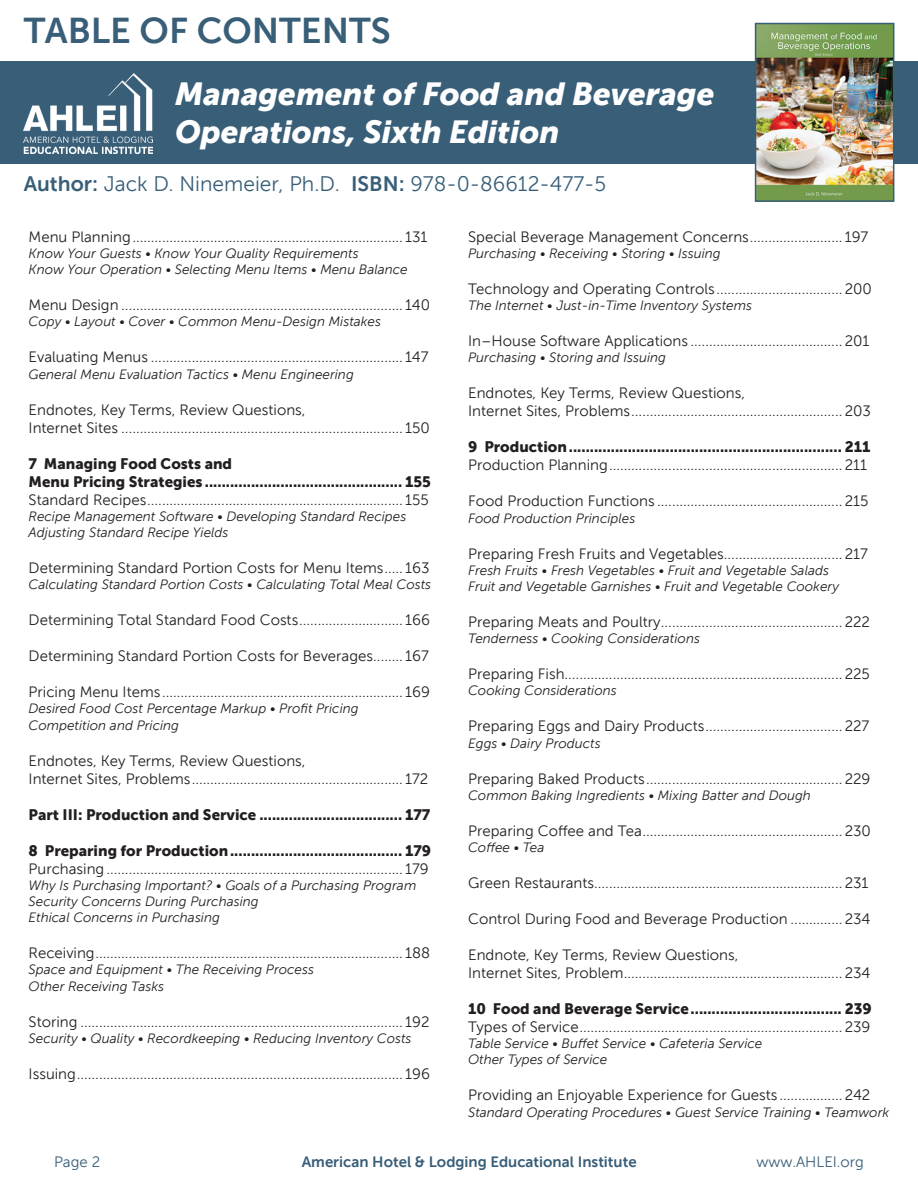
<style>
.page{position:relative;width:918px;height:1188px;background:#fff}
.page>*{position:absolute;margin:0;border:0;box-sizing:border-box;transform-origin:0 0}
.t1{font:36px "Museo Sans 700";color:#385e78}
.t2{font:italic 31.5px/37.8px "Museo Sans 900";color:#fff}
.t3{font:21px "Museo Sans 300";color:#385e78}
.t4{font:15px "Museo Sans 300";color:#231f20}
.t5{font:15px "Museo Sans 900";color:#231f20}
.t6{font:15px "Museo Sans 700";color:#385e78}
.t7{font:15px "Museo Sans 300";color:#385e78}
.t8{font:italic 13.5px/16.2px "Museo Sans 300";color:#231f20}
.s1{font-family:"Museo Sans 700"}
</style>
<div class="page">
<div style="left:0;top:61px;width:918px;height:102px;background:#385e78"></div>
<img style="left:758px;top:26px;width:133px;height:173px">
<div style="left:755px;top:23px;width:139px;height:179px;border:2px solid #385e78"></div>
<img style="left:24px;top:73px;width:129px;height:81px">
<p class="t1" style="left:24px;top:11px;width:368px">TABLE OF CONTENTS</p>
<p class="t2" style="left:175px;top:75px;width:541px">Management of Food and Beverage<br>Operations, Sixth Edition</p>
<p class="t3" style="left:24px;top:172px;width:584px"><span class="s1">Author:</span> Jack D. Ninemeier, Ph.D. <span class="s1">ISBN:</span> 978-0-86612-477-5</p>
<p class="t4" style="left:29px;top:228px;width:400px">Menu Planning......................................................................... 131</p>
<p class="t8" style="left:29px;top:245px;width:332px">Know Your Guests • Know Your Quality Requirements</p>
<p class="t8" style="left:29px;top:261px;width:381px">Know Your Operation • Selecting Menu Items • Menu Balance</p>
<p class="t4" style="left:29px;top:297px;width:403px">Menu Design ............................................................................ 140</p>
<p class="t8" style="left:29px;top:314px;width:354px">Copy • Layout • Cover • Common Menu-Design Mistakes</p>
<p class="t4" style="left:29px;top:349px;width:402px">Evaluating Menus .................................................................... 147</p>
<p class="t8" style="left:29px;top:366px;width:327px">General Menu Evaluation Tactics • Menu Engineering</p>
<p class="t4" style="left:29px;top:401px;width:278px">Endnotes, Key Terms, Review Questions,</p>
<p class="t4" style="left:29px;top:419px;width:403px">Internet Sites ............................................................................ 150</p>
<p class="t5" style="left:29px;top:455px;width:205px">7 Managing Food Costs and</p>
<p class="t5" style="left:29px;top:473px;width:404px">Menu Pricing Strategies ............................................... 155</p>
<p class="t4" style="left:29px;top:491px;width:402px">Standard Recipes..................................................................... 155</p>
<p class="t8" style="left:29px;top:508px;width:379px">Recipe Management Software • Developing Standard Recipes<br>Adjusting Standard Recipe Yields</p>
<p class="t4" style="left:29px;top:560px;width:402px">Determining Standard Portion Costs for Menu Items..... 163</p>
<p class="t8" style="left:29px;top:576px;width:404px">Calculating Standard Portion Costs • Calculating Total Meal Costs</p>
<p class="t4" style="left:29px;top:612px;width:403px">Determining Total Standard Food Costs............................ 166</p>
<p class="t4" style="left:29px;top:648px;width:402px">Determining Standard Portion Costs for Beverages........ 167</p>
<p class="t4" style="left:29px;top:684px;width:403px">Pricing Menu Items................................................................. 169</p>
<p class="t8" style="left:29px;top:701px;width:332px">Desired Food Cost Percentage Markup • Profit Pricing</p>
<p class="t8" style="left:29px;top:717px;width:152px">Competition and Pricing</p>
<p class="t4" style="left:29px;top:752px;width:278px">Endnotes, Key Terms, Review Questions,</p>
<p class="t4" style="left:29px;top:770px;width:401px">Internet Sites, Problems......................................................... 172</p>
<p class="t5" style="left:29px;top:806px;width:403px">Part III: Production and Service .................................. 177</p>
<p class="t5" style="left:29px;top:842px;width:404px">8 Preparing for Production......................................... 179</p>
<p class="t4" style="left:29px;top:860px;width:402px">Purchasing................................................................................ 179</p>
<p class="t8" style="left:29px;top:877px;width:389px">Why Is Purchasing Important? • Goals of a Purchasing Program<br>Security Concerns During Purchasing</p>
<p class="t8" style="left:29px;top:909px;width:193px">Ethical Concerns in Purchasing</p>
<p class="t4" style="left:29px;top:945px;width:403px">Receiving................................................................................... 188</p>
<p class="t8" style="left:29px;top:962px;width:287px">Space and Equipment • The Receiving Process</p>
<p class="t8" style="left:29px;top:978px;width:137px">Other Receiving Tasks</p>
<p class="t4" style="left:29px;top:1013px;width:402px">Storing ....................................................................................... 192</p>
<p class="t8" style="left:29px;top:1030px;width:384px">Security • Quality • Recordkeeping • Reducing Inventory Costs</p>
<p class="t4" style="left:29px;top:1065px;width:403px">Issuing........................................................................................ 196</p>
<p class="t4" style="left:468px;top:228px;width:402px">Special Beverage Management Concerns......................... 197</p>
<p class="t8" style="left:468px;top:245px;width:254px">Purchasing • Receiving • Storing • Issuing</p>
<p class="t4" style="left:468px;top:281px;width:405px">Technology and Operating Controls .................................. 200</p>
<p class="t8" style="left:468px;top:297px;width:285px">The Internet • Just-in-Time Inventory Systems</p>
<p class="t4" style="left:468px;top:333px;width:403px">In–House Software Applications ......................................... 201</p>
<p class="t8" style="left:468px;top:350px;width:199px">Purchasing • Storing and Issuing</p>
<p class="t4" style="left:468px;top:385px;width:278px">Endnotes, Key Terms, Review Questions,</p>
<p class="t4" style="left:468px;top:403px;width:404px">Internet Sites, Problems......................................................... 203</p>
<p class="t5" style="left:468px;top:439px;width:404px">9 Production................................................................. 211</p>
<p class="t4" style="left:468px;top:457px;width:400px">Production Planning............................................................... 211</p>
<p class="t4" style="left:468px;top:493px;width:402px">Food Production Functions .................................................. 215</p>
<p class="t8" style="left:468px;top:510px;width:169px">Food Production Principles</p>
<p class="t4" style="left:468px;top:545px;width:401px">Preparing Fresh Fruits and Vegetables................................ 217</p>
<p class="t8" style="left:468px;top:562px;width:362px">Fresh Fruits • Fresh Vegetables • Fruit and Vegetable Salads</p>
<p class="t8" style="left:468px;top:578px;width:372px">Fruit and Vegetable Garnishes • Fruit and Vegetable Cookery</p>
<p class="t4" style="left:468px;top:614px;width:403px">Preparing Meats and Poultry................................................. 222</p>
<p class="t8" style="left:468px;top:630px;width:233px">Tenderness • Cooking Considerations</p>
<p class="t4" style="left:468px;top:666px;width:403px">Preparing Fish........................................................................... 225</p>
<p class="t8" style="left:468px;top:683px;width:150px">Cooking Considerations</p>
<p class="t4" style="left:468px;top:718px;width:403px">Preparing Eggs and Dairy Products..................................... 227</p>
<p class="t8" style="left:468px;top:735px;width:134px">Eggs • Dairy Products</p>
<p class="t4" style="left:468px;top:770px;width:404px">Preparing Baked Products..................................................... 229</p>
<p class="t8" style="left:468px;top:787px;width:344px">Common Baking Ingredients • Mixing Batter and Dough</p>
<p class="t4" style="left:468px;top:822px;width:404px">Preparing Coffee and Tea...................................................... 230</p>
<p class="t8" style="left:468px;top:839px;width:78px">Coffee • Tea</p>
<p class="t4" style="left:468px;top:875px;width:402px">Green Restaurants................................................................... 231</p>
<p class="t4" style="left:468px;top:911px;width:404px">Control During Food and Beverage Production .............. 234</p>
<p class="t4" style="left:468px;top:947px;width:272px">Endnote, Key Terms, Review Questions,</p>
<p class="t4" style="left:468px;top:965px;width:404px">Internet Sites, Problem........................................................... 234</p>
<p class="t5" style="left:468px;top:1000px;width:405px">10 Food and Beverage Service.................................... 239</p>
<p class="t4" style="left:468px;top:1019px;width:404px">Types of Service....................................................................... 239</p>
<p class="t8" style="left:468px;top:1035px;width:296px">Table Service • Buffet Service • Cafeteria Service</p>
<p class="t8" style="left:468px;top:1052px;width:141px">Other Types of Service</p>
<p class="t4" style="left:468px;top:1087px;width:404px">Providing an Enjoyable Experience for Guests ................. 242</p>
<p class="t8" style="left:468px;top:1104px;width:423px">Standard Operating Procedures • Guest Service Training • Teamwork</p>
<p class="t7" style="left:54px;top:1154px;width:48px">Page 2</p>
<p class="t6" style="left:302px;top:1154px;width:336px">American Hotel &amp; Lodging Educational Institute</p>
<p class="t7" style="left:756px;top:1154px;width:109px">www.AHLEI.org</p>
</div>
